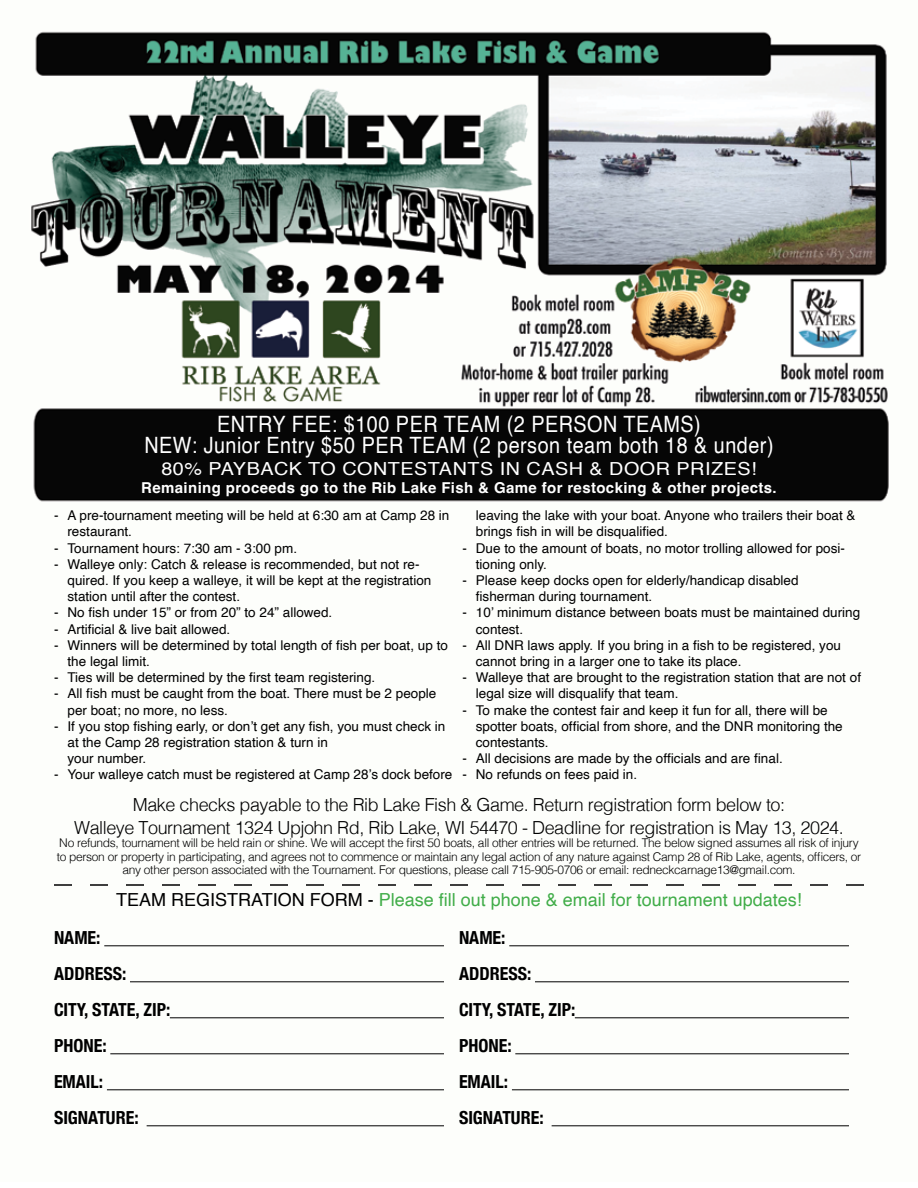
<style>
.page{position:relative;width:918px;height:1188px;background:#fff}
.page>*{position:absolute;margin:0;border:0;box-sizing:border-box;transform-origin:0 0}
.t1{font:22.5px/21.6px "Helvetica";letter-spacing:.025em;color:#fff;text-align:center;scale:.88 1}
.t2{font:300 18px/22.5px "Helvetica";letter-spacing:-.025em;color:#000;text-align:center}
.t3{font:700 condensed 18px/36px "Helvetica Neue";color:#000}
.t4{font:18px "Helvetica";color:#41ad49}
.t5{font:18px "Helvetica";letter-spacing:.025em;color:#fff;scale:1.1 1}
.t6{font:700 15px "Helvetica";letter-spacing:.025em;color:#fff}
.t7{font:13.5px/16.2px "Helvetica";color:#000}
.t8{font:300 12px/13.5px "Helvetica";letter-spacing:-.025em;color:#000;text-align:center}
.s1{color:#000}
</style>
<div class="page">
<img style="left:31px;top:31px;width:858px;height:1096px">
<svg style="left:54px;top:884px;width:810px;height:2px"></svg>
<hr style="left:104px;top:945px;width:340px;height:1px;background:#000">
<hr style="left:130px;top:981px;width:314px;height:1px;background:#000">
<hr style="left:170px;top:1017px;width:274px;height:1px;background:#000">
<hr style="left:110px;top:1053px;width:334px;height:1px;background:#000">
<hr style="left:107px;top:1089px;width:337px;height:1px;background:#000">
<hr style="left:147px;top:1125px;width:297px;height:1px;background:#000">
<hr style="left:509px;top:945px;width:340px;height:1px;background:#000">
<hr style="left:535px;top:981px;width:314px;height:1px;background:#000">
<hr style="left:575px;top:1017px;width:274px;height:1px;background:#000">
<hr style="left:515px;top:1053px;width:334px;height:1px;background:#000">
<hr style="left:512px;top:1089px;width:337px;height:1px;background:#000">
<hr style="left:552px;top:1125px;width:297px;height:1px;background:#000">
<h1 class="t1" style="left:144px;top:414px;width:717px">ENTRY FEE: $100 PER TEAM (2 PERSON TEAMS)<br>NEW: Junior Entry $50 PER TEAM (2 person team both 18 &amp; under)</h1>
<h2 class="t5" style="left:161px;top:455px;width:543px">80% PAYBACK TO CONTESTANTS IN CASH &amp; DOOR PRIZES!</h2>
<p class="t6" style="left:141px;top:478px;width:637px">Remaining proceeds go to the Rib Lake Fish &amp; Game for restocking &amp; other projects.</p>
<p class="t7" style="left:68px;top:508px;width:383px;text-indent:-14px">- A pre-tournament meeting will be held at 6:30 am at Camp 28 in restaurant.</p>
<p class="t7" style="left:54px;top:540px;width:245px">- Tournament hours: 7:30 am - 3:00 pm.</p>
<p class="t7" style="left:68px;top:556px;width:365px;text-indent:-14px">- Walleye only: Catch &amp; release is recommended, but not re&shy;quired. If you keep a walleye, it will be kept at the registration station until after the contest.</p>
<p class="t7" style="left:54px;top:605px;width:280px">- No fish under 15” or from 20” to 24” allowed.</p>
<p class="t7" style="left:54px;top:621px;width:178px">- Artificial &amp; live bait allowed.</p>
<p class="t7" style="left:68px;top:637px;width:382px;text-indent:-14px">- Winners will be determined by total length of fish per boat, up to the legal limit.</p>
<p class="t7" style="left:54px;top:670px;width:323px">- Ties will be determined by the first team registering.</p>
<p class="t7" style="left:68px;top:686px;width:370px;text-indent:-14px">- All fish must be caught from the boat. There must be 2 people per boat; no more, no less.</p>
<p class="t7" style="left:68px;top:718px;width:379px;text-indent:-14px">- If you stop fishing early, or don’t get any fish, you must check in at the Camp 28 registration station &amp; turn in<br>your number.</p>
<p class="t7" style="left:54px;top:767px;width:400px">- Your walleye catch must be registered at Camp 28’s dock before</p>
<p class="t7" style="left:476px;top:508px;width:381px">leaving the lake with your boat. Anyone who trailers their boat &amp; brings fish in will be disqualified.</p>
<p class="t7" style="left:476px;top:540px;width:371px;text-indent:-14px">- Due to the amount of boats, no motor trolling allowed for posi&shy;tioning only.</p>
<p class="t7" style="left:476px;top:572px;width:324px;text-indent:-14px">- Please keep docks open for elderly/handicap disabled fisherman during tournament.</p>
<p class="t7" style="left:476px;top:605px;width:386px;text-indent:-14px">- 10’ minimum distance between boats must be maintained during contest.</p>
<p class="t7" style="left:476px;top:637px;width:367px;text-indent:-14px">- All DNR laws apply. If you bring in a fish to be registered, you cannot bring in a larger one to take its place.</p>
<p class="t7" style="left:476px;top:670px;width:387px;text-indent:-14px">- Walleye that are brought to the registration station that are not of legal size will disqualify that team.</p>
<p class="t7" style="left:476px;top:702px;width:368px;text-indent:-14px">- To make the contest fair and keep it fun for all, there will be spotter boats, official from shore, and the DNR monitoring the contestants.</p>
<p class="t7" style="left:462px;top:751px;width:322px">- All decisions are made by the officials and are final.</p>
<p class="t7" style="left:462px;top:767px;width:176px">- No refunds on fees paid in.</p>
<h2 class="t2" style="left:74px;top:792px;width:771px">Make checks payable to the Rib Lake Fish &amp; Game. Return registration form below to:<br>Walleye Tournament 1324 Upjohn Rd, Rib Lake, WI 54470 - Deadline for registration is May 13, 2024.</h2>
<p class="t8" style="left:57px;top:835px;width:806px">No refunds, tournament will be held rain or shine. We will accept the first 50 boats, all other entries will be returned. The below signed assumes all risk of injury to person or property in participating, and agrees not to commence or maintain any legal action of any nature against Camp 28 of Rib Lake, agents, officers, or any other person associated with the Tournament. For questions, please call 715-905-0706 or email: redneckcarnage13@gmail.com.</p>
<h2 class="t4" style="left:116px;top:886px;width:687px"><span class="s1">TEAM REGISTRATION FORM -</span> Please fill out phone &amp; email for tournament updates!</h2>
<h2 class="t3" style="left:54px;top:918px;width:118px">NAME:<br>ADDRESS:<br>CITY, STATE, ZIP:<br>PHONE:<br>EMAIL:<br>SIGNATURE:</h2>
<h2 class="t3" style="left:459px;top:918px;width:118px">NAME:<br>ADDRESS:<br>CITY, STATE, ZIP:<br>PHONE:<br>EMAIL:<br>SIGNATURE:</h2>
</div>
